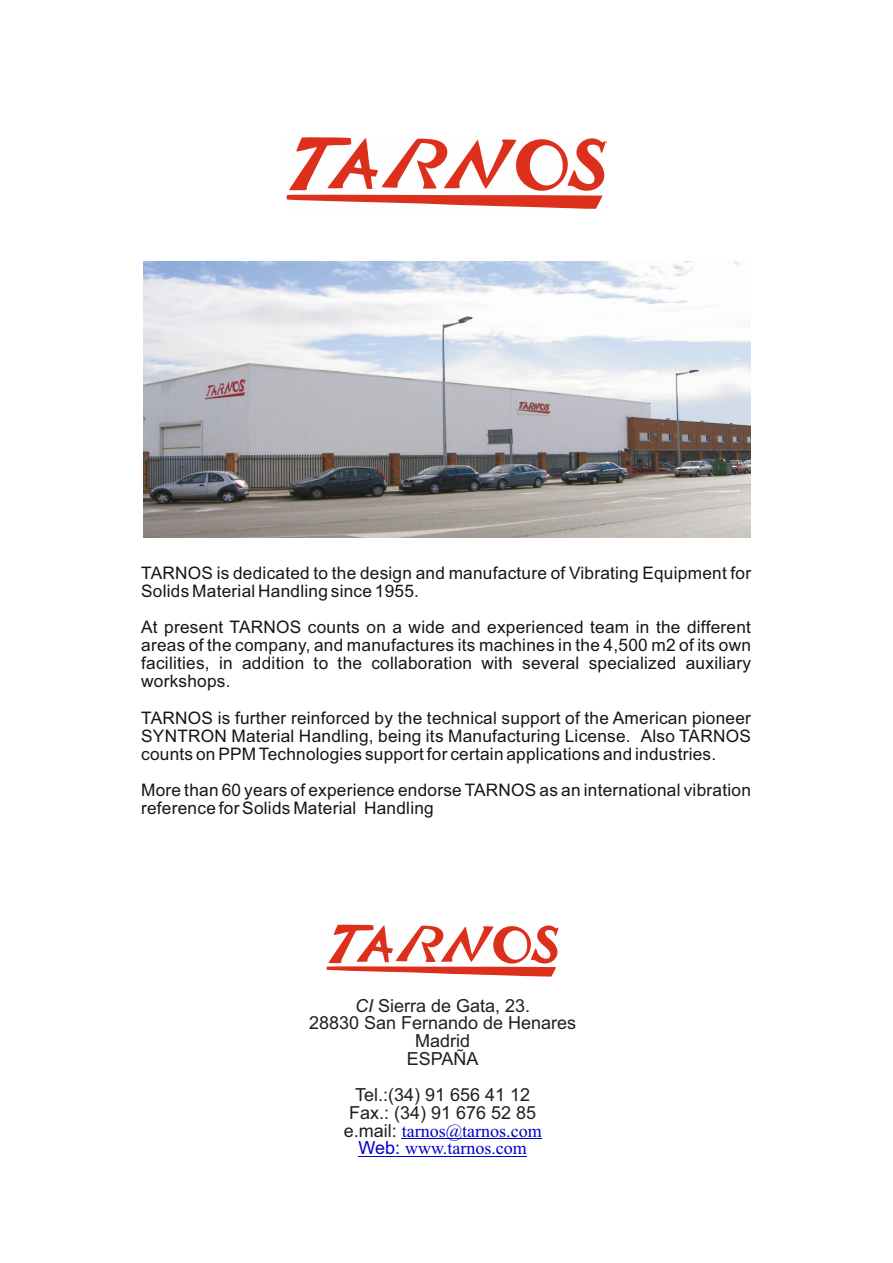
<style>
.page{position:relative;width:893px;height:1263px;background:#fff}
.page>*{position:absolute;margin:0;border:0;box-sizing:border-box;transform-origin:0 0}
.t1{font:18px/17.9px "Arial";color:#231f20;text-align:center}
.t2{font:18px/17.9px "Times New Roman";color:#0000c4;text-align:center}
.t3{font:17.25px/18px "Arial";letter-spacing:.015em;color:#151616}
.s1{font-style:italic}
.s2{font-family:"Arial";color:#231f20}
.s3{font-family:"Arial"}
</style>
<div class="page">
<img style="left:143px;top:262px;width:608px;height:276px">
<svg style="left:286px;top:137px;width:321px;height:72px"></svg>
<hr style="left:402px;top:1138px;width:140px;height:1px;background:#0000c4">
<hr style="left:358px;top:1156px;width:42px;height:1px;background:#0000c4">
<hr style="left:405px;top:1156px;width:122px;height:1px;background:#0000c4">
<svg style="left:326px;top:924px;width:233px;height:53px"></svg>
<p class="t3" style="left:141px;top:565px;width:611px">TARNOS is dedicated to the design and manufacture of Vibrating Equipment for<br>Solids Material Handling since 1955.</p>
<p class="t3" style="left:141px;top:620px;width:611px;text-align:justify">At present TARNOS counts on a wide and experienced team in the different areas of the company, and manufactures its machines in the 4,500 m2 of its own facilities, in addition to the collaboration with several specialized auxiliary workshops.</p>
<p class="t3" style="left:141px;top:710px;width:611px;text-align:justify">TARNOS is further reinforced by the technical support of the American pioneer SYNTRON Material Handling, being its Manufacturing License. Also TARNOS counts on PPM Technologies support for certain applications and industries.</p>
<p class="t3" style="left:141px;top:782px;width:611px">More than 60 years of experience endorse TARNOS as an international vibration reference for Solids Material Handling</p>
<p class="t1" style="left:309px;top:998px;width:269px"><span class="s1">CI</span> Sierra de Gata, 23.<br>28830 San Fernando de Henares<br>Madrid<br>ESPAÑA</p>
<p class="t1" style="left:349px;top:1087px;width:189px">Tel.:(34) 91 656 41 12<br>Fax.: (34) 91 676 52 85</p>
<p class="t2" style="left:344px;top:1123px;width:200px"><span class="s2">e.mail:</span> tarnos@tarnos.com<br><span class="s3">Web:</span> www.tarnos.com</p>
</div>
